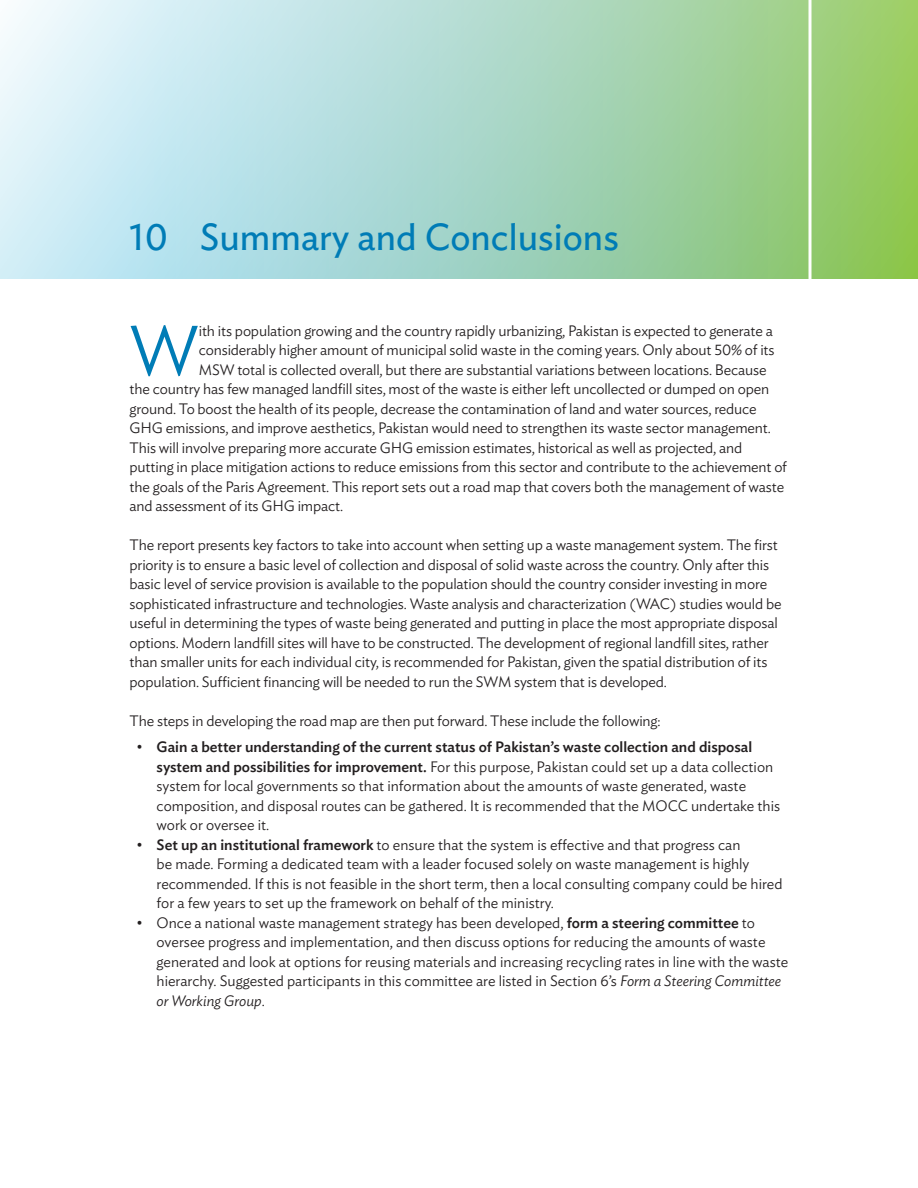
<style>
.page{position:relative;width:918px;height:1188px;background:#fff}
.page>*{position:absolute;margin:0;border:0;box-sizing:border-box;transform-origin:0 0}
.t1{font:300 69.9px "Ideal Sans";color:#007cb6}
.t2{font:37.5px "Ideal Sans";color:#007cb6}
.t3{font:300 15px/19.5px "Ideal Sans";letter-spacing:-.01em;color:#231f20}
.s1{font-weight:500}
.s2{font-style:italic}
</style>
<div class="page">
<svg style="left:0;top:0;width:918px;height:279px;background:#afdac0"></svg>
<hr style="left:809px;top:0;width:3px;height:279px;background:#fff">
<h2 class="t2" style="left:130px;top:209px;width:491px">10 Summary and Conclusions</h2>
<h1 class="t1" style="left:130px;top:297px;width:71px">W</h1>
<p class="t3" style="left:199px;top:320px;width:576px">ith its population growing and the country rapidly urbanizing, Pakistan is expected to generate a</p>
<p class="t3" style="left:199px;top:339px;width:577px">considerably higher amount of municipal solid waste in the coming years. Only about 50% of its</p>
<p class="t3" style="left:199px;top:359px;width:569px">MSW total is collected overall, but there are substantial variations between locations. Because</p>
<p class="t3" style="left:130px;top:378px;width:641px">the country has few managed landfill sites, most of the waste is either left uncollected or dumped on open</p>
<p class="t3" style="left:130px;top:398px;width:629px">ground. To boost the health of its people, decrease the contamination of land and water sources, reduce</p>
<p class="t3" style="left:130px;top:417px;width:643px">GHG emissions, and improve aesthetics, Pakistan would need to strengthen its waste sector management.</p>
<p class="t3" style="left:130px;top:437px;width:614px">This will involve preparing more accurate GHG emission estimates, historical as well as projected, and</p>
<p class="t3" style="left:130px;top:456px;width:659px">putting in place mitigation actions to reduce emissions from this sector and contribute to the achievement of</p>
<p class="t3" style="left:130px;top:476px;width:656px">the goals of the Paris Agreement. This report sets out a road map that covers both the management of waste</p>
<p class="t3" style="left:130px;top:495px;width:215px">and assessment of its GHG impact.</p>
<p class="t3" style="left:130px;top:534px;width:653px">The report presents key factors to take into account when setting up a waste management system. The first priority is to ensure a basic level of collection and disposal of solid waste across the country. Only after this basic level of service provision is available to the population should the country consider investing in more sophisticated infrastructure and technologies. Waste analysis and characterization (WAC) studies would be useful in determining the types of waste being generated and putting in place the most appropriate disposal options. Modern landfill sites will have to be constructed. The development of regional landfill sites, rather than smaller units for each individual city, is recommended for Pakistan, given the spatial distribution of its population. Sufficient financing will be needed to run the SWM system that is developed.</p>
<p class="t3" style="left:130px;top:710px;width:532px">The steps in developing the road map are then put forward. These include the following:</p>
<p class="t3" style="left:157px;top:736px;width:625px;text-indent:-20px">• <span class="s1">Gain a better understanding of the current status of Pakistan’s waste collection and disposal system and possibilities for improvement.</span> For this purpose, Pakistan could set up a data collection system for local governments so that information about the amounts of waste generated, waste composition, and disposal routes can be gathered. It is recommended that the MOCC undertake this work or oversee it.</p>
<p class="t3" style="left:157px;top:833px;width:627px;text-indent:-20px">• <span class="s1">Set up an institutional framework</span> to ensure that the system is effective and that progress can<br>be made. Forming a dedicated team with a leader focused solely on waste management is highly recommended. If this is not feasible in the short term, then a local consulting company could be hired for a few years to set up the framework on behalf of the ministry.</p>
<p class="t3" style="left:157px;top:911px;width:633px;text-indent:-20px">• Once a national waste management strategy has been developed, <span class="s1">form a steering committee</span> to oversee progress and implementation, and then discuss options for reducing the amounts of waste generated and look at options for reusing materials and increasing recycling rates in line with the waste hierarchy. Suggested participants in this committee are listed in Section 6’s <span class="s2">Form a Steering Committee or Working Group</span>.</p>
</div>
